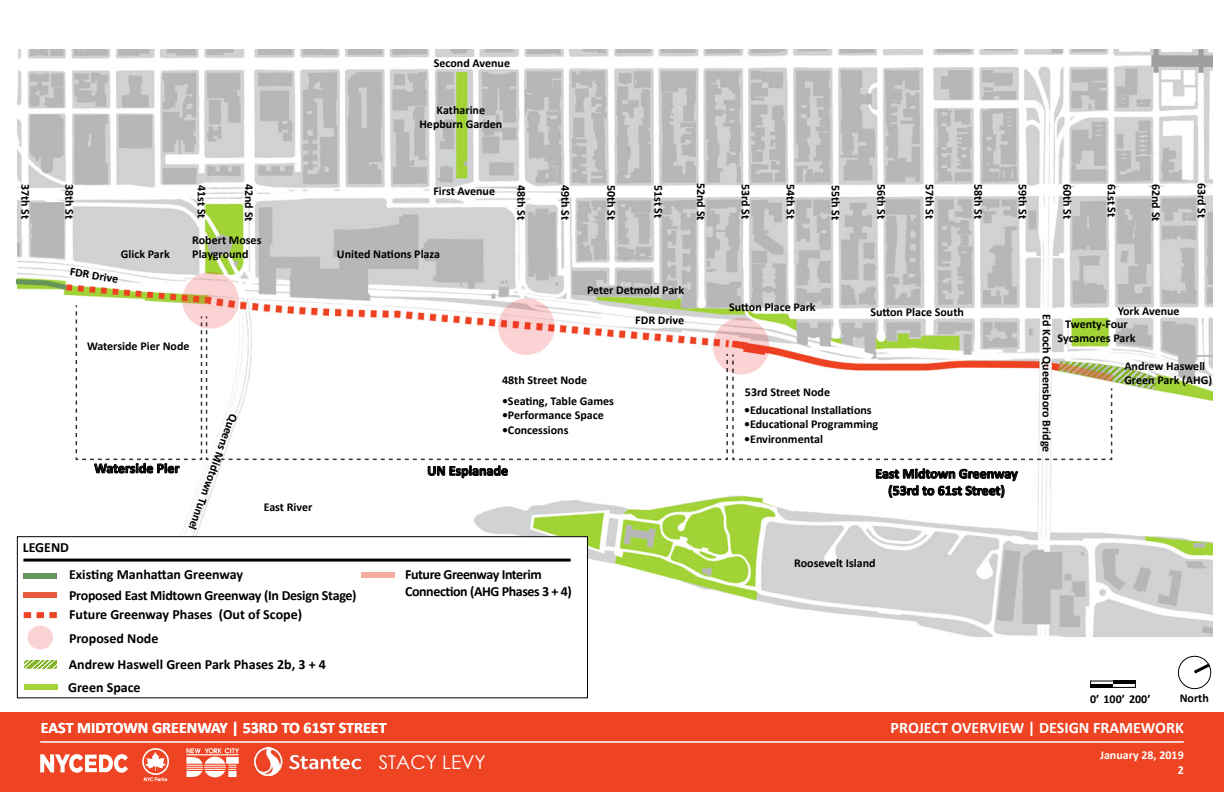
<style>
.page{position:relative;width:1224px;height:792px;background:#fff}
.page>*{position:absolute;margin:0;border:0;box-sizing:border-box;transform-origin:0 0}
.t1{font:19px "Century Gothic";color:#fff}
.t2{font:700 16px "Calibri";color:#fff}
.t3{font:700 14px/16.8px "Calibri";letter-spacing:-.005em;color:#000;text-align:center}
.t4{font:700 14px/16.8px "Calibri";letter-spacing:-.03em;color:#000}
.t5{font:700 12px/14.4px "Calibri";color:#000}
.t6{font:700 12px "Calibri";color:#fff}
</style>
<div class="page">
<div style="left:0;top:712px;width:1224px;height:80px;background:#ef4423"></div>
<svg style="left:186px;top:748px;width:53px;height:29px"></svg>
<img style="left:255px;top:748px;width:105px;height:28px">
<svg style="left:142px;top:748px;width:27px;height:33px"></svg>
<svg style="left:40px;top:754px;width:88px;height:19px"></svg>
<hr style="left:40px;top:741px;width:1144px;height:2px;background:#fff">
<img style="left:17px;top:50px;width:1195px;height:586px">
<div style="left:17px;top:536px;width:571px;height:162px;background:#fff;border:1px solid #000101"></div>
<div style="left:24px;top:573px;width:33px;height:5px;background:#679459"></div>
<svg style="left:24px;top:612px;width:33px;height:6px"></svg>
<div style="left:24px;top:593px;width:33px;height:5px;background:#ea5b3d"></div>
<div style="left:28px;top:625px;width:25px;height:25px;background:#fbd3d4;border-radius:50%"></div>
<svg style="left:24px;top:660px;width:33px;height:9px"></svg>
<div style="left:24px;top:684px;width:33px;height:5px;background:#a2d437"></div>
<div style="left:361px;top:573px;width:33px;height:5px;background:#f4ad9e"></div>
<hr style="left:23px;top:559px;width:548px;height:3px;background:#000101">
<svg style="left:1177px;top:655px;width:35px;height:35px"></svg>
<div style="left:1090px;top:681px;width:46px;height:7px;border:1px solid #000"></div>
<hr style="left:1090px;top:684px;width:23px;height:4px;background:#000">
<hr style="left:1113px;top:681px;width:23px;height:3px;background:#000">
<svg style="left:182px;top:272px;width:57px;height:57px"></svg>
<svg style="left:15px;top:276px;width:1098px;height:222px"></svg>
<p class="t5" style="left:434px;top:56px;width:78px">Second Avenue</p>
<p class="t5" style="left:419px;top:103px;width:84px;text-align:center">Katharine<br>Hepburn Garden</p>
<p class="t5" style="left:33px;top:184px;width:37px;rotate:90deg">37th St</p>
<p class="t5" style="left:573px;top:185px;width:37px;rotate:90deg">49th St</p>
<p class="t5" style="left:619px;top:185px;width:37px;rotate:90deg">50th St</p>
<p class="t5" style="left:666px;top:185px;width:35px;rotate:90deg">51st St</p>
<p class="t5" style="left:708px;top:183px;width:39px;rotate:90deg">52nd St</p>
<p class="t5" style="left:843px;top:185px;width:37px;rotate:90deg">55th St</p>
<p class="t5" style="left:889px;top:184px;width:37px;rotate:90deg">56th St</p>
<p class="t5" style="left:986px;top:184px;width:37px;rotate:90deg">58th St</p>
<p class="t5" style="left:1030px;top:184px;width:37px;rotate:90deg">59th St</p>
<p class="t5" style="left:1119px;top:184px;width:35px;rotate:90deg">61st St</p>
<p class="t5" style="left:1163px;top:184px;width:39px;rotate:90deg">62nd St</p>
<p class="t5" style="left:77px;top:184px;width:37px;rotate:90deg">38th St</p>
<p class="t5" style="left:209px;top:185px;width:35px;rotate:90deg">41st St</p>
<p class="t5" style="left:256px;top:184px;width:39px;rotate:90deg">42nd St</p>
<p class="t5" style="left:529px;top:185px;width:37px;rotate:90deg">48th St</p>
<p class="t5" style="left:753px;top:184px;width:37px;rotate:90deg">53rd St</p>
<p class="t5" style="left:798px;top:184px;width:37px;rotate:90deg">54th St</p>
<p class="t5" style="left:937px;top:184px;width:37px;rotate:90deg">57th St</p>
<p class="t5" style="left:1075px;top:184px;width:37px;rotate:90deg">60th St</p>
<p class="t5" style="left:192px;top:233px;width:71px">Robert Moses<br>Playground</p>
<p class="t5" style="left:433px;top:184px;width:63px">First Avenue</p>
<p class="t5" style="left:121px;top:247px;width:50px">Glick Park</p>
<p class="t5" style="left:337px;top:247px;width:105px">United Nations Plaza</p>
<p class="t5" style="left:71px;top:264px;width:50px;rotate:9deg">FDR Drive</p>
<p class="t5" style="left:587px;top:283px;width:99px">Peter Detmold Park</p>
<p class="t5" style="left:1209px;top:183px;width:37px;rotate:90deg">63rd St</p>
<p class="t5" style="left:87px;top:339px;width:104px">Waterside Pier Node</p>
<p class="t3" style="left:23px;top:539px;width:48px">LEGEND</p>
<p class="t3" style="left:94px;top:460px;width:87px">Waterside Pier</p>
<p class="t5" style="left:241px;top:417px;width:124px;rotate:110deg">Queens Midtown Tunnel</p>
<p class="t5" style="left:264px;top:499px;width:50px">East River</p>
<p class="t3" style="left:69px;top:566px;width:176px">Existing Manhattan Greenway</p>
<p class="t3" style="left:69px;top:603px;width:235px;line-height:23.9px;text-align:left">Future Greenway Phases (Out of Scope)<br>Proposed Node</p>
<p class="t3" style="left:69px;top:587px;width:289px">Proposed East Midtown Greenway (In Design Stage)</p>
<p class="t3" style="left:69px;top:656px;width:259px">Andrew Haswell Green Park Phases 2b, 3 + 4</p>
<p class="t3" style="left:68px;top:679px;width:74px">Green Space</p>
<p class="t5" style="left:502px;top:373px;width:87px">48th Street Node</p>
<p class="t5" style="left:502px;top:394px;width:113px">•Seating, Table Games</p>
<p class="t5" style="left:502px;top:408px;width:103px">•Performance Space</p>
<p class="t5" style="left:502px;top:423px;width:68px">•Concessions</p>
<p class="t5" style="left:636px;top:312px;width:50px;rotate:1deg">FDR Drive</p>
<p class="t5" style="left:729px;top:300px;width:88px">Sutton Place Park</p>
<p class="t5" style="left:745px;top:384px;width:87px">53rd Street Node</p>
<p class="t5" style="left:870px;top:305px;width:95px">Sutton Place South</p>
<p class="t5" style="left:744px;top:403px;width:129px">•Educational Installations</p>
<p class="t5" style="left:744px;top:417px;width:135px">•Educational Programming</p>
<p class="t5" style="left:744px;top:431px;width:80px">•Environmental</p>
<p class="t3" style="left:427px;top:462px;width:82px">UN Esplanade</p>
<p class="t3" style="left:875px;top:465px;width:144px">East Midtown Greenway (53rd to 61st Street)</p>
<p class="t5" style="left:1118px;top:304px;width:63px">York Avenue</p>
<p class="t5" style="left:1054px;top:314px;width:139px;rotate:90deg">Ed Koch Queensboro Bridge</p>
<p class="t5" style="left:1058px;top:317px;width:79px;text-align:center">Twenty-Four<br>Sycamores Park</p>
<p class="t5" style="left:1124px;top:358px;width:89px">Andrew Haswell<br>Green Park (AHG)</p>
<p class="t4" style="left:405px;top:566px;width:168px">Future Greenway Interim<br>Connection (AHG Phases 3 + 4)</p>
<p class="t5" style="left:794px;top:556px;width:83px">Roosevelt Island</p>
<p class="t5" style="left:1090px;top:691px;width:62px">0’ 100’ 200’</p>
<p class="t5" style="left:1180px;top:691px;width:31px">North</p>
<h2 class="t2" style="left:41px;top:718px;width:347px">EAST MIDTOWN GREENWAY | 53RD TO 61ST STREET</h2>
<h2 class="t2" style="left:891px;top:718px;width:295px">PROJECT OVERVIEW | DESIGN FRAMEWORK</h2>
<h1 class="t1" style="left:379px;top:749px;width:109px">STACY LEVY</h1>
<p class="t6" style="left:1100px;top:748px;width:85px">January 28, 2019</p>
<p class="t6" style="left:1178px;top:762px;width:8px">2</p>
</div>
